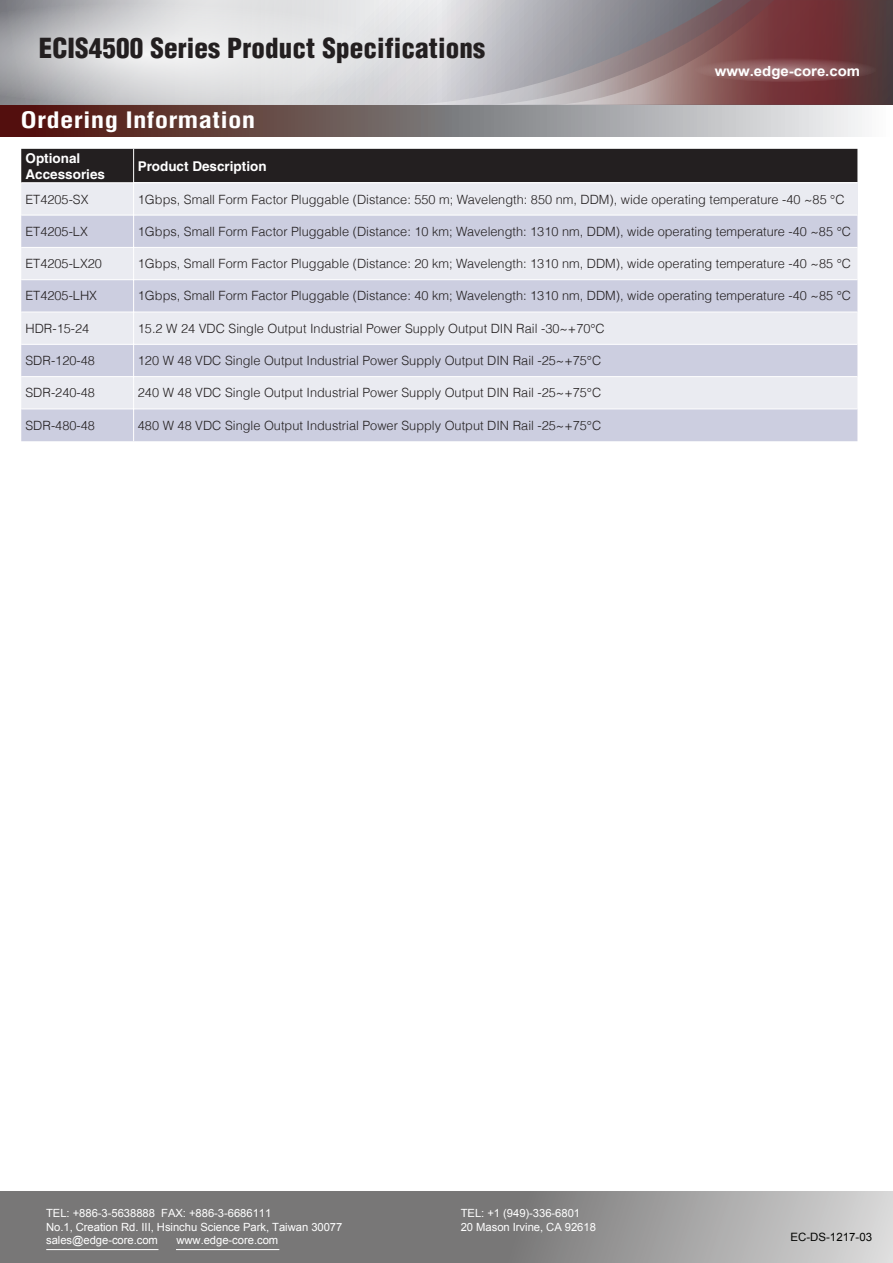
<style>
.page{position:relative;width:893px;height:1263px;background:#fff}
.page>*{position:absolute;margin:0;border:0;box-sizing:border-box;transform-origin:0 0}
.t1{font:900 condensed 27px "Helvetica";letter-spacing:.005em;color:#231f20}
.t2{font:700 condensed 22.05px "Helvetica";letter-spacing:.01em;color:#fff;scale:1.22 1}
.t3{font:700 14.1px "Arial";color:#fff;scale:1.06 1}
.t4{font:700 13.5px/16.2px "Helvetica";color:#fff}
.t5{font:300 12.75px "Helvetica";color:#231f20}
.t6{font:11.4px "Arial";color:#050604}
.t7{font:11.25px/13.5px "Arial";letter-spacing:-.005em;color:#fff}
</style>
<div class="page">
<svg style="left:0;top:105px;width:862px;height:31px;background:#8a7978"></svg>
<svg style="left:0;top:0;width:403px;height:105px;background:#d4d4d6"></svg>
<svg style="left:409px;top:0;width:81px;height:105px;background:#d7d7da"></svg>
<svg style="left:490px;top:0;width:403px;height:105px;background:#8b7175"></svg>
<svg style="left:695px;top:58px;width:182px;height:24px;background:#8a595b"></svg>
<div style="left:21px;top:149px;width:836px;height:33px;background:#231f20"></div>
<div style="left:21px;top:183px;width:836px;height:225px;background:#eaebf1"></div>
<div style="left:134px;top:183px;width:723px;height:32px;background:#eaebf1"></div>
<svg style="left:21px;top:216px;width:836px;height:160px;background:#d8d9e6"></svg>
<div style="left:21px;top:410px;width:836px;height:31px;background:#cccee0"></div>
<hr style="left:134px;top:376px;width:723px;height:1px;background:#fff">
<hr style="left:21px;top:376px;width:113px;height:1px;background:#fff">
<hr style="left:133px;top:345px;width:1px;height:31px;background:#fff">
<hr style="left:134px;top:312px;width:723px;height:1px;background:#fff">
<hr style="left:21px;top:312px;width:113px;height:1px;background:#fff">
<hr style="left:21px;top:215px;width:113px;height:1px;background:#fff">
<hr style="left:133px;top:183px;width:1px;height:32px;background:#fff">
<hr style="left:133px;top:409px;width:1px;height:32px;background:#fff">
<hr style="left:133px;top:377px;width:1px;height:32px;background:#fff">
<hr style="left:134px;top:344px;width:723px;height:1px;background:#fff">
<hr style="left:21px;top:344px;width:113px;height:1px;background:#fff">
<hr style="left:133px;top:312px;width:1px;height:32px;background:#fff">
<hr style="left:133px;top:280px;width:1px;height:32px;background:#fff">
<hr style="left:134px;top:279px;width:723px;height:1px;background:#fff">
<hr style="left:21px;top:279px;width:113px;height:1px;background:#fff">
<hr style="left:133px;top:248px;width:1px;height:31px;background:#fff">
<hr style="left:134px;top:247px;width:723px;height:1px;background:#fff">
<hr style="left:21px;top:247px;width:113px;height:1px;background:#fff">
<hr style="left:133px;top:215px;width:1px;height:32px;background:#fff">
<hr style="left:133px;top:215px;width:724px;height:1px;background:#fff">
<hr style="left:133px;top:149px;width:1px;height:33px;background:#fff">
<div style="left:0;top:1191px;width:893px;height:72px;background:#787777"></div>
<svg style="left:541px;top:1191px;width:352px;height:72px;background:#adacac"></svg>
<hr style="left:46px;top:1249px;width:112px;height:1px;background:#fff">
<hr style="left:176px;top:1249px;width:103px;height:1px;background:#fff">
<h1 class="t1" style="left:39px;top:31px;width:448px">ECIS4500 Series Product Specifications</h1>
<h2 class="t2" style="left:21px;top:106px;width:194px">Ordering Information</h2>
<p class="t3" style="left:715px;top:61px;width:139px">www.edge-core.com</p>
<p class="t4" style="left:26px;top:149px;width:81px">Optional<br>Accessories</p>
<p class="t4" style="left:138px;top:158px;width:130px">Product Description</p>
<p class="t5" style="left:25px;top:189px;width:65px">ET4205-SX</p>
<p class="t5" style="left:138px;top:189px;width:708px">1Gbps, Small Form Factor Pluggable (Distance: 550 m; Wavelength: 850 nm, DDM), wide operating temperature -40 ~85 °C</p>
<p class="t5" style="left:25px;top:221px;width:64px">ET4205-LX</p>
<p class="t5" style="left:138px;top:221px;width:715px">1Gbps, Small Form Factor Pluggable (Distance: 10 km; Wavelength: 1310 nm, DDM), wide operating temperature -40 ~85 °C</p>
<p class="t5" style="left:26px;top:253px;width:78px">ET4205-LX20</p>
<p class="t5" style="left:138px;top:253px;width:715px">1Gbps, Small Form Factor Pluggable (Distance: 20 km; Wavelength: 1310 nm, DDM), wide operating temperature -40 ~85 °C</p>
<p class="t5" style="left:26px;top:286px;width:73px">ET4205-LHX</p>
<p class="t5" style="left:138px;top:286px;width:715px">1Gbps, Small Form Factor Pluggable (Distance: 40 km; Wavelength: 1310 nm, DDM), wide operating temperature -40 ~85 °C</p>
<p class="t5" style="left:26px;top:318px;width:65px">HDR-15-24</p>
<p class="t5" style="left:138px;top:318px;width:468px">15.2 W 24 VDC Single Output Industrial Power Supply Output DIN Rail -30~+70°C</p>
<p class="t5" style="left:26px;top:350px;width:71px">SDR-120-48</p>
<p class="t5" style="left:138px;top:350px;width:465px">120 W 48 VDC Single Output Industrial Power Supply Output DIN Rail -25~+75°C</p>
<p class="t5" style="left:26px;top:383px;width:71px">SDR-240-48</p>
<p class="t5" style="left:138px;top:383px;width:465px">240 W 48 VDC Single Output Industrial Power Supply Output DIN Rail -25~+75°C</p>
<p class="t5" style="left:26px;top:415px;width:71px">SDR-480-48</p>
<p class="t5" style="left:138px;top:415px;width:465px">480 W 48 VDC Single Output Industrial Power Supply Output DIN Rail -25~+75°C</p>
<p class="t7" style="left:46px;top:1207px;width:298px">TEL: +886-3-5638888 FAX: +886-3-6686111<br>No.1, Creation Rd. III, Hsinchu Science Park, Taiwan 30077 sales@edge-core.com</p>
<p class="t7" style="left:176px;top:1234px;width:103px">www.edge-core.com</p>
<p class="t7" style="left:461px;top:1207px;width:137px">TEL: +1 (949)-336-6801<br>20 Mason Irvine, CA 92618</p>
<p class="t6" style="left:790px;top:1230px;width:83px">EC-DS-1217-03</p>
</div>
